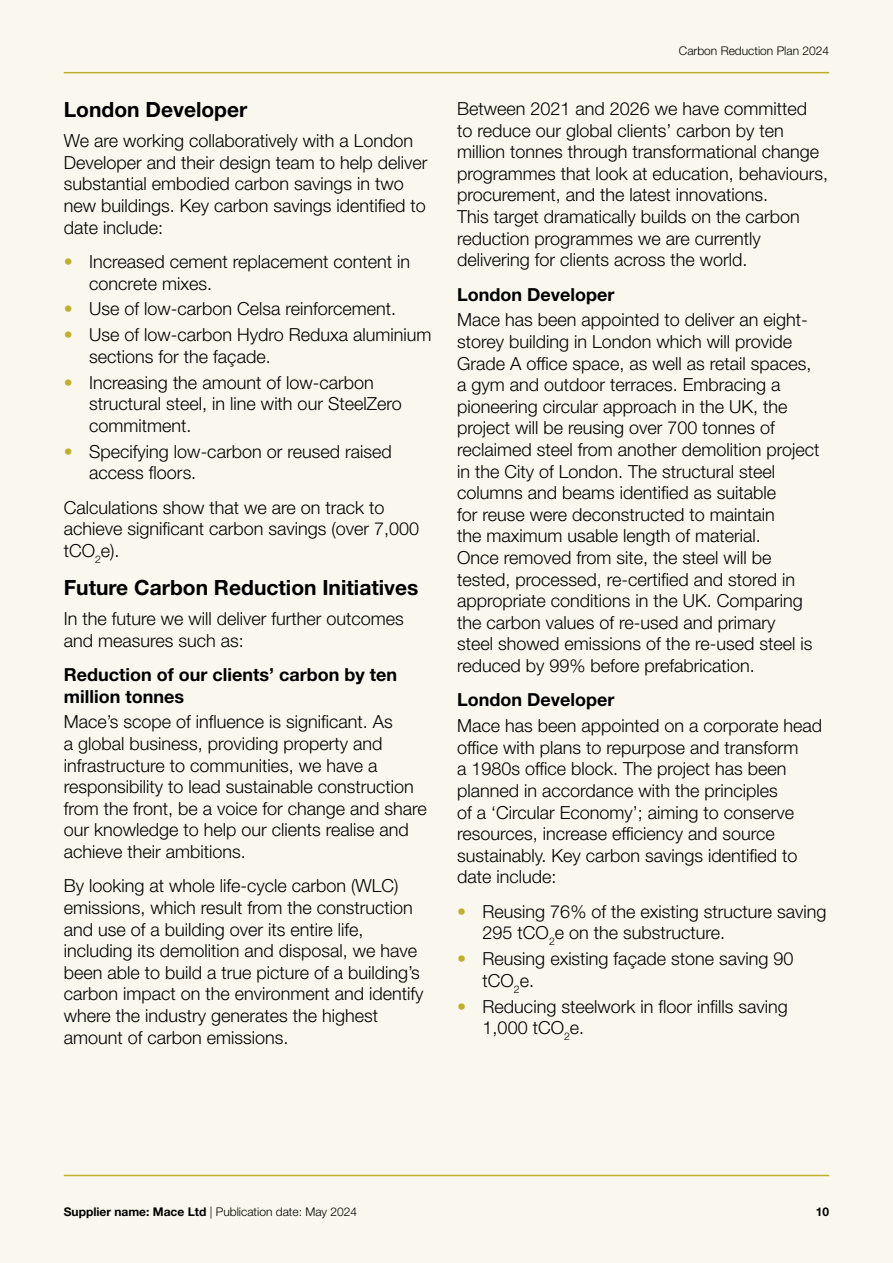
<style>
.page{position:relative;width:893px;height:1263px;background:#faf8ee}
.page>*{position:absolute;margin:0;border:0;box-sizing:border-box;transform-origin:0 0}
.t1{font:700 21px "Helvetica Neue LT Std";color:#000}
.t2{font:300 18px/21.6px "Helvetica Neue LT Std";color:#000}
.t3{font:700 18px/21.6px "Helvetica Neue LT Std";color:#000}
.t4{font:300 12px "Helvetica Neue LT Std";color:#000}
.t5{font:700 12px "Helvetica Neue LT Std";color:#000}
.s1{color:#c0af2c}
.s2{font-weight:700}
</style>
<div class="page">
<hr style="left:64px;top:1175px;width:765px;height:1px;background:#c0af2c">
<hr style="left:64px;top:72px;width:765px;height:1px;background:#c0af2c">
<p class="t1" style="left:64px;top:97px;width:185px">London Developer</p>
<p class="t2" style="left:64px;top:130px;width:365px">We are working collaboratively with a London Developer and their design team to help deliver substantial embodied carbon savings in two new buildings. Key carbon savings identified to date include:</p>
<p class="t2" style="left:89px;top:250px;width:322px;text-indent:-26px"><span class="s1">•</span> Increased cement replacement content in concrete mixes.</p>
<p class="t2" style="left:64px;top:298px;width:334px"><span class="s1">•</span> Use of low-carbon Celsa reinforcement.</p>
<p class="t2" style="left:89px;top:324px;width:344px;text-indent:-26px"><span class="s1">•</span> Use of low-carbon Hydro Reduxa aluminium sections for the façade.</p>
<p class="t2" style="left:89px;top:371px;width:314px;text-indent:-26px"><span class="s1">•</span> Increasing the amount of low-carbon structural steel, in line with our SteelZero commitment.</p>
<p class="t2" style="left:89px;top:440px;width:304px;text-indent:-26px"><span class="s1">•</span> Specifying low-carbon or reused raised access floors.</p>
<p class="t2" style="left:64px;top:496px;width:357px">Calculations show that we are on track to achieve significant carbon savings (over 7,000 tCO<sub>2</sub>e).</p>
<p class="t1" style="left:64px;top:574px;width:356px">Future Carbon Reduction Initiatives</p>
<p class="t2" style="left:64px;top:607px;width:342px">In the future we will deliver further outcomes and measures such as:</p>
<p class="t3" style="left:64px;top:663px;width:335px">Reduction of our clients’ carbon by ten million tonnes</p>
<p class="t2" style="left:64px;top:711px;width:365px">Mace’s scope of influence is significant. As<br>a global business, providing property and infrastructure to communities, we have a responsibility to lead sustainable construction from the front, be a voice for change and share our knowledge to help our clients realise and achieve their ambitions.</p>
<p class="t2" style="left:64px;top:875px;width:361px">By looking at whole life-cycle carbon (WLC) emissions, which result from the construction and use of a building over its entire life, including its demolition and disposal, we have been able to build a true picture of a building’s carbon impact on the environment and identify where the industry generates the highest amount of carbon emissions.</p>
<p class="t4" style="left:679px;top:44px;width:152px">Carbon Reduction Plan 2024</p>
<p class="t2" style="left:457px;top:97px;width:373px">Between 2021 and 2026 we have committed<br>to reduce our global clients’ carbon by ten million tonnes through transformational change programmes that look at education, behaviours, procurement, and the latest innovations.<br>This target dramatically builds on the carbon reduction programmes we are currently delivering for clients across the world.</p>
<p class="t3" style="left:457px;top:283px;width:159px">London Developer</p>
<p class="t2" style="left:457px;top:309px;width:364px">Mace has been appointed to deliver an eight&shy;storey building in London which will provide Grade A office space, as well as retail spaces, a gym and outdoor terraces. Embracing a pioneering circular approach in the UK, the project will be reusing over 700 tonnes of reclaimed steel from another demolition project in the City of London. The structural steel columns and beams identified as suitable<br>for reuse were deconstructed to maintain<br>the maximum usable length of material.<br>Once removed from site, the steel will be tested, processed, re-certified and stored in appropriate conditions in the UK. Comparing the carbon values of re-used and primary<br>steel showed emissions of the re-used steel is reduced by 99% before prefabrication.</p>
<p class="t3" style="left:457px;top:689px;width:159px">London Developer</p>
<p class="t2" style="left:457px;top:715px;width:367px">Mace has been appointed on a corporate head office with plans to repurpose and transform<br>a 1980s office block. The project has been planned in accordance with the principles<br>of a ‘Circular Economy’; aiming to conserve resources, increase efficiency and source sustainably. Key carbon savings identified to date include:</p>
<p class="t2" style="left:483px;top:900px;width:345px;text-indent:-26px"><span class="s1">•</span> Reusing 76% of the existing structure saving<br>295 tCO<sub>2</sub>e on the substructure.</p>
<p class="t2" style="left:483px;top:948px;width:312px;text-indent:-26px"><span class="s1">•</span> Reusing existing façade stone saving 90 tCO<sub>2</sub>e.</p>
<p class="t2" style="left:483px;top:995px;width:307px;text-indent:-26px"><span class="s1">•</span> Reducing steelwork in floor infills saving<br>1,000 tCO<sub>2</sub>e.</p>
<p class="t4" style="left:64px;top:1204px;width:295px"><span class="s2">Supplier name: Mace Ltd</span> | Publication date: May 2024</p>
<p class="t5" style="left:816px;top:1204px;width:15px">10</p>
</div>
